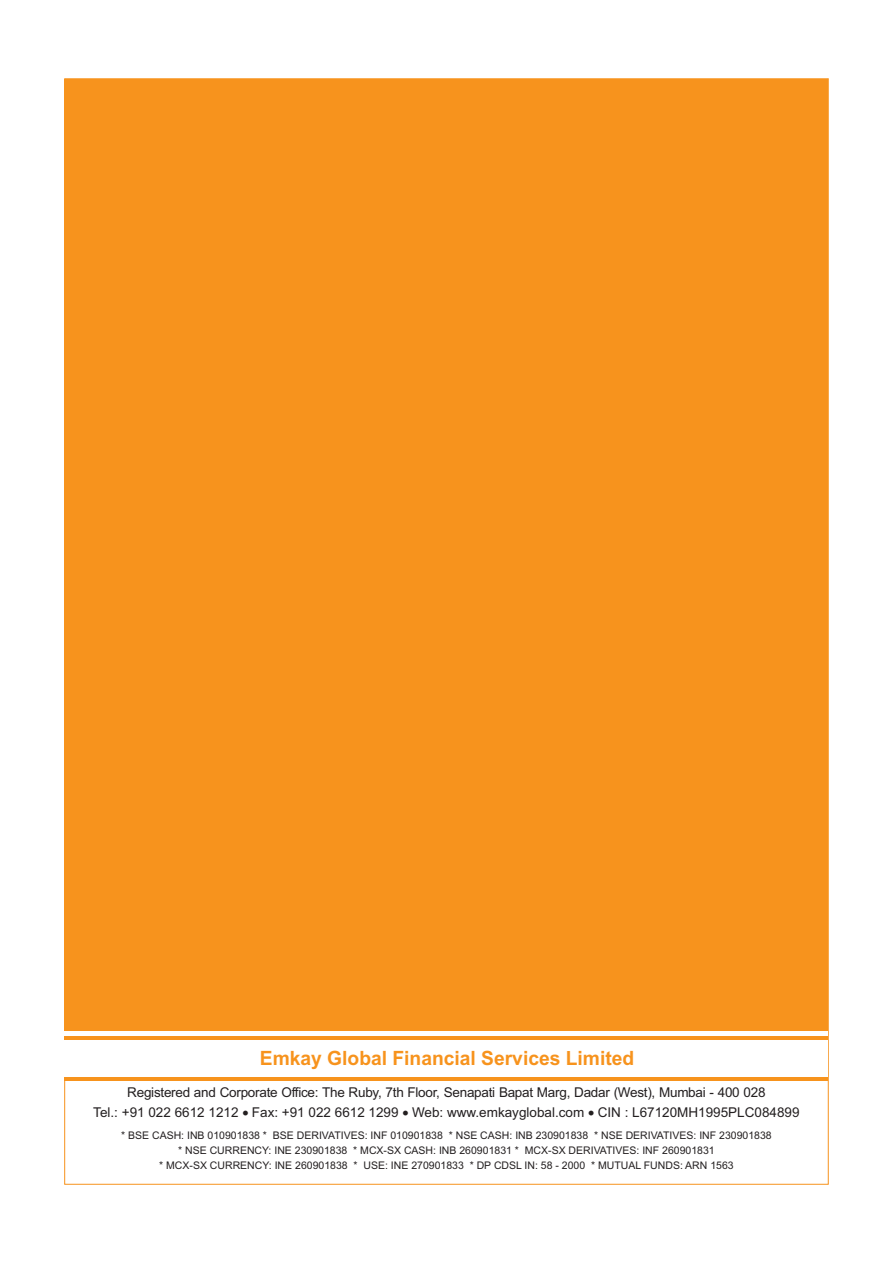
<style>
.page{position:relative;width:893px;height:1263px;background:#fff}
.page>*{position:absolute;margin:0;border:0;box-sizing:border-box;transform-origin:0 0}
.t1{font:700 19.65px "Arial";color:#f7931d}
.t2{font:13.5px/19.6px "Arial";letter-spacing:-.02em;color:#231f20;text-align:center}
.t3{font:13.5px "Symbol";color:#231f20}
.t4{font:10.5px/15px "Arial";color:#231f20;text-align:center}
</style>
<div class="page">
<div style="left:64px;top:78px;width:764px;height:1107px;background:#fff;border:1px solid #f7931d"></div>
<div style="left:65px;top:79px;width:763px;height:1002px;background:#f7931d"></div>
<div style="left:65px;top:1040px;width:763px;height:36px;background:#fff"></div>
<div style="left:65px;top:1031px;width:763px;height:5px;background:#fff"></div>
<h1 class="t1" style="left:260px;top:1046px;width:376px">Emkay Global Financial Services Limited</h1>
<p class="t2" style="left:93px;top:1084px;width:708px">Registered and Corporate Office: The Ruby, 7th Floor, Senapati Bapat Marg, Dadar (West), Mumbai - 400 028<br>Tel.: +91 022 6612 1212 Fax: +91 022 6612 1299 Web: www.emkayglobal.com CIN : L67120MH1995PLC084899</p>
<p class="t3" style="left:242px;top:1103px;width:8px">•</p>
<p class="t3" style="left:402px;top:1103px;width:8px">•</p>
<p class="t3" style="left:588px;top:1103px;width:8px">•</p>
<p class="t4" style="left:121px;top:1129px;width:652px">* BSE CASH: INB 010901838 * BSE DERIVATIVES: INF 010901838 * NSE CASH: INB 230901838 * NSE DERIVATIVES: INF 230901838 * NSE CURRENCY: INE 230901838 * MCX-SX CASH: INB 260901831 * MCX-SX DERIVATIVES: INF 260901831<br>* MCX-SX CURRENCY: INE 260901838 * USE: INE 270901833 * DP CDSL IN: 58 - 2000 * MUTUAL FUNDS: ARN 1563</p>
</div>
